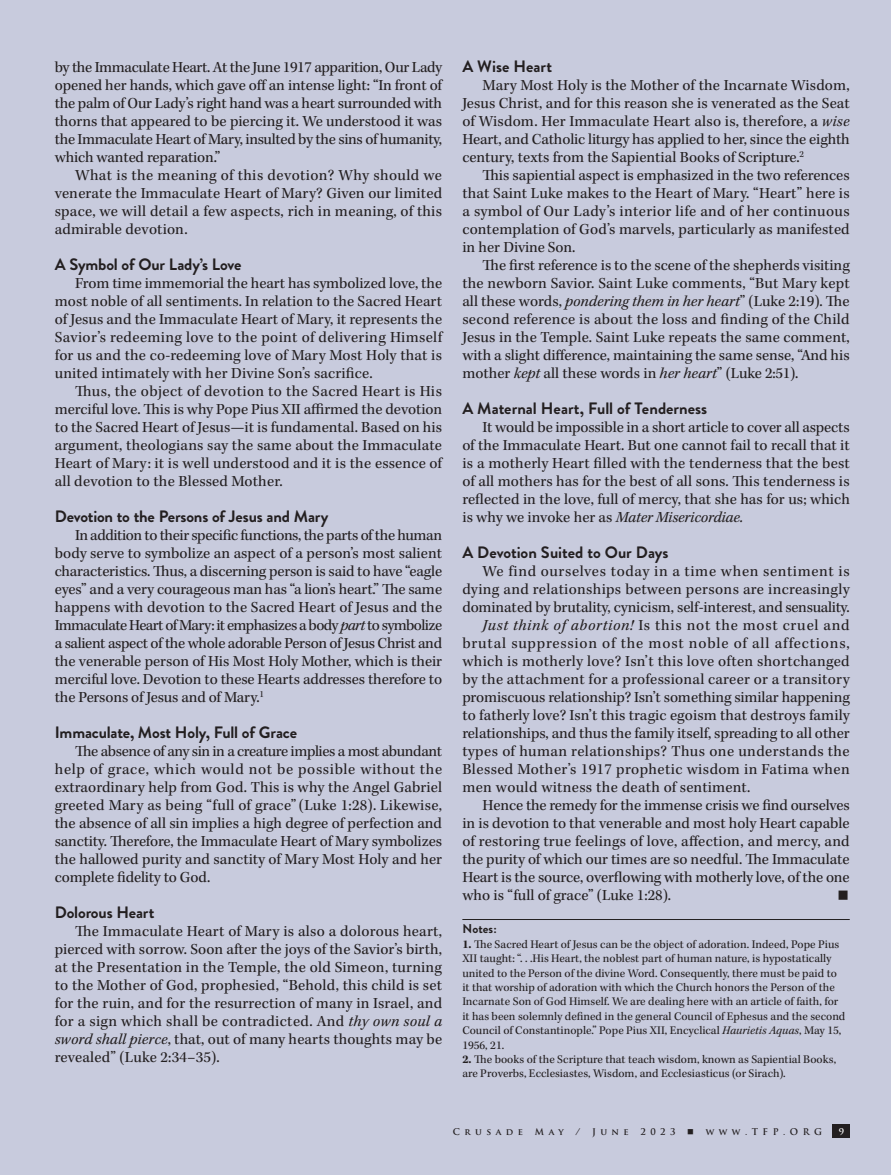
<style>
.page{position:relative;width:891px;height:1175px;background:#fff}
.page>*{position:absolute;margin:0;border:0;box-sizing:border-box;transform-origin:0 0}
.t1{font:30.75px "Kepler Std";color:#231f20}
.t2{font:700 16.5px "Brandon Grotesque";letter-spacing:-.01em;color:#231f20}
.t3{font:15.75px/18px "Kepler Std";letter-spacing:.005em;color:#231f20;text-align:justify}
.t4{font:15.75px "Kepler Std";letter-spacing:.025em;color:#231f20}
.t5{font:15.75px "Kepler Std";letter-spacing:.05em;color:#231f20}
.t6{font:15.75px "Kepler Std";letter-spacing:.04em;color:#231f20}
.t7{font:700 12.75px "Brandon Grotesque";letter-spacing:.005em;color:#231f20}
.t8{font:12px/14.4px "Kepler Std";color:#231f20}
.t9{font:700 9px "Trajan Pro";letter-spacing:.5em;color:#231f20}
.t10{font:700 9px "Trajan Pro";color:#fff}
.s1{font-style:italic}
.s2{font-weight:700}
</style>
<div class="page">
<div style="left:0;top:0;width:891px;height:1174px;background:#c8cbdd"></div>
<div style="left:832px;top:1124px;width:18px;height:13px;background:#231f20"></div>
<hr style="left:462px;top:919px;width:388px;height:1px;background:#231f20">
<p class="t3" style="left:55px;top:59px;width:389px">by the Immaculate Heart. At the June 1917 apparition, Our Lady opened her hands, which gave off an intense light: “In front of the palm of Our Lady’s right hand was a heart surrounded with thorns that appeared to be piercing it. We understood it was the Immaculate Heart of Mary, insulted by the sins of humanity, which wanted reparation.”</p>
<p class="t3" style="left:55px;top:167px;width:389px;text-indent:20px">What is the meaning of this devotion? Why should we venerate the Immaculate Heart of Mary? Given our limited space, we will detail a few aspects, rich in meaning, of this admirable devotion.</p>
<p class="t2" style="left:55px;top:253px;width:188px">A Symbol of Our Lady’s Love</p>
<p class="t3" style="left:55px;top:275px;width:389px;text-indent:20px">From time immemorial the heart has symbolized love, the most noble of all sentiments. In relation to the Sacred Heart of Jesus and the Immaculate Heart of Mary, it represents the Savior’s redeeming love to the point of delivering Himself for us and the co-redeeming love of Mary Most Holy that is united intimately with her Divine Son’s sacrifice.</p>
<p class="t3" style="left:55px;top:383px;width:389px;text-indent:20px">Thus, the object of devotion to the Sacred Heart is His merciful love. This is why Pope Pius XII affirmed the devotion to the Sacred Heart of Jesus—it is fundamental. Based on his argument, theologians say the same about the Immaculate Heart of Mary: it is well understood and it is the essence of all devotion to the Blessed Mother.</p>
<p class="t2" style="left:55px;top:505px;width:275px">Devotion to the Persons of Jesus and Mary</p>
<p class="t3" style="left:55px;top:527px;width:389px;text-indent:20px">In addition to their specific functions, the parts of the human body serve to symbolize an aspect of a person’s most salient characteristics. Thus, a discerning person is said to have “eagle eyes” and a very courageous man has “a lion’s heart.” The same happens with devotion to the Sacred Heart of Jesus and the Immaculate Heart of Mary: it emphasizes a body <span class="s1">part</span> to symbolize a salient aspect of the whole adorable Person of Jesus Christ and the venerable person of His Most Holy Mother, which is their merciful love. Devotion to these Hearts addresses therefore to the Persons of Jesus and of Mary.<sup>1</sup></p>
<p class="t2" style="left:55px;top:721px;width:244px">Immaculate, Most Holy, Full of Grace</p>
<p class="t3" style="left:55px;top:743px;width:389px;text-indent:20px">The absence of any sin in a creature implies a most abundant help of grace, which would not be possible without the extraordinary help from God. This is why the Angel Gabriel greeted Mary as being “full of grace”(Luke 1:28). Likewise, the absence of all sin implies a high degree of perfection and sanctity. Therefore, the Immaculate Heart of Mary symbolizes the hallowed purity and sanctity of Mary Most Holy and her complete fidelity to God.</p>
<p class="t2" style="left:55px;top:901px;width:101px">Dolorous Heart</p>
<p class="t3" style="left:55px;top:923px;width:389px;text-indent:20px">The Immaculate Heart of Mary is also a dolorous heart, pierced with sorrow. Soon after the joys of the Savior’s birth, at the Presentation in the Temple, the old Simeon, turning to the Mother of God, prophesied, “Behold, this child is set for the ruin, and for the resurrection of many in Israel, and for a sign which shall be contradicted. And <span class="s1">thy own soul a sword shall pierce</span>, that, out of many hearts thoughts may be revealed” (Luke 2:34–35).</p>
<p class="t2" style="left:462px;top:55px;width:91px">A Wise Heart</p>
<p class="t3" style="left:462px;top:77px;width:389px;text-indent:20px">Mary Most Holy is the Mother of the Incarnate Wisdom, Jesus Christ, and for this reason she is venerated as the Seat of Wisdom. Her Immaculate Heart also is, therefore, a <span class="s1">wise </span>Heart, and Catholic liturgy has applied to her, since the eighth century, texts from the Sapiential Books of Scripture.<sup>2</sup></p>
<p class="t3" style="left:462px;top:167px;width:389px;text-indent:20px">This sapiential aspect is emphasized in the two references that Saint Luke makes to the Heart of Mary. “Heart” here is a symbol of Our Lady’s interior life and of her continuous contemplation of God’s marvels, particularly as manifested in her Divine Son.</p>
<p class="t3" style="left:462px;top:257px;width:389px;text-indent:20px">The first reference is to the scene of the shepherds visiting the newborn Savior. Saint Luke comments, “But Mary kept all these words, <span class="s1">pondering them in her heart</span>” (Luke 2:19). The second reference is about the loss and finding of the Child Jesus in the Temple. Saint Luke repeats the same comment, with a slight difference, maintaining the same sense, “And his mother <span class="s1">kept</span> all these words in <span class="s1">her heart</span>” (Luke 2:51).</p>
<p class="t2" style="left:462px;top:397px;width:246px">A Maternal Heart, Full of Tenderness</p>
<p class="t3" style="left:462px;top:419px;width:389px;text-indent:20px">It would be impossible in a short article to cover all aspects of the Immaculate Heart. But one cannot fail to recall that it is a motherly Heart filled with the tenderness that the best of all mothers has for the best of all sons. This tenderness is reflected in the love, full of mercy, that she has for us; which is why we invoke her as <span class="s1">Mater Misericordiae.</span></p>
<p class="t2" style="left:462px;top:541px;width:208px">A Devotion Suited to Our Days</p>
<p class="t6" style="left:483px;top:562px;width:369px">We find ourselves today in a time when sentiment is</p>
<p class="t3" style="left:462px;top:581px;width:389px">dying and relationships between persons are increasingly</p>
<p class="t3" style="left:462px;top:599px;width:389px">dominated by brutality, cynicism, self-interest, and sensuality.</p>
<p class="t5" style="left:483px;top:616px;width:369px"><span class="s1">Just think of abortion!</span> Is this not the most cruel and</p>
<p class="t5" style="left:462px;top:634px;width:389px">brutal suppression of the most noble of all affections,</p>
<p class="t3" style="left:462px;top:653px;width:389px">which is motherly love? Isn’t this love often shortchanged</p>
<p class="t3" style="left:462px;top:671px;width:389px">by the attachment for a professional career or a transitory</p>
<p class="t3" style="left:462px;top:689px;width:389px">promiscuous relationship? Isn’t something similar happening</p>
<p class="t3" style="left:462px;top:707px;width:389px">to fatherly love? Isn’t this tragic egoism that destroys family</p>
<p class="t3" style="left:462px;top:725px;width:389px">relationships, and thus the family itself, spreading to all other</p>
<p class="t4" style="left:462px;top:742px;width:389px">types of human relationships? Thus one understands the</p>
<p class="t4" style="left:462px;top:760px;width:389px">Blessed Mother’s 1917 prophetic wisdom in Fatima when</p>
<p class="t3" style="left:462px;top:779px;width:289px">men would witness the death of sentiment.</p>
<p class="t3" style="left:483px;top:797px;width:369px">Hence the remedy for the immense crisis we find ourselves</p>
<p class="t3" style="left:462px;top:815px;width:389px">in is devotion to that venerable and most holy Heart capable</p>
<p class="t3" style="left:462px;top:833px;width:389px">of restoring true feelings of love, affection, and mercy, and</p>
<p class="t3" style="left:462px;top:851px;width:389px">the purity of which our times are so needful. The Immaculate</p>
<p class="t3" style="left:462px;top:869px;width:389px">Heart is the source, overflowing with motherly love, of the one</p>
<p class="t3" style="left:462px;top:887px;width:210px">who is “full of grace” (Luke 1:28).</p>
<h1 class="t1" style="left:837px;top:876px;width:14px">■</h1>
<p class="t7" style="left:462px;top:920px;width:36px">Notes:</p>
<p class="t8" style="left:462px;top:937px;width:385px"><span class="s2">1.</span> The Sacred Heart of Jesus can be the object of adoration. Indeed, Pope Pius XII taught: “. . .His Heart, the noblest part of human nature, is hypostatically united to the Person of the divine Word. Consequently, there must be paid to it that worship of adoration with which the Church honors the Person of the Incarnate Son of God Himself. We are dealing here with an article of faith, for it has been solemnly defined in the general Council of Ephesus and the second Council of Constantinople.” Pope Pius XII, Encyclical <span class="s1">Haurietis Aquas</span>, May 15, 1956, 21.</p>
<p class="t8" style="left:462px;top:1052px;width:375px"><span class="s2">2.</span> The books of the Scripture that teach wisdom, known as Sapiential Books, are Proverbs, Ecclesiastes, Wisdom, and Ecclesiasticus (or Sirach).</p>
<p class="t9" style="left:453px;top:1126px;width:72px">Crusade</p>
<p class="t9" style="left:535px;top:1126px;width:31px">May</p>
<p class="t9" style="left:576px;top:1126px;width:6px">/</p>
<p class="t9" style="left:592px;top:1126px;width:38px">June</p>
<p class="t9" style="left:641px;top:1126px;width:37px">2023</p>
<p class="t9" style="left:687px;top:1126px;width:136px">■ www.TFP.ORG</p>
<p class="t10" style="left:839px;top:1125px;width:7px">9</p>
</div>
